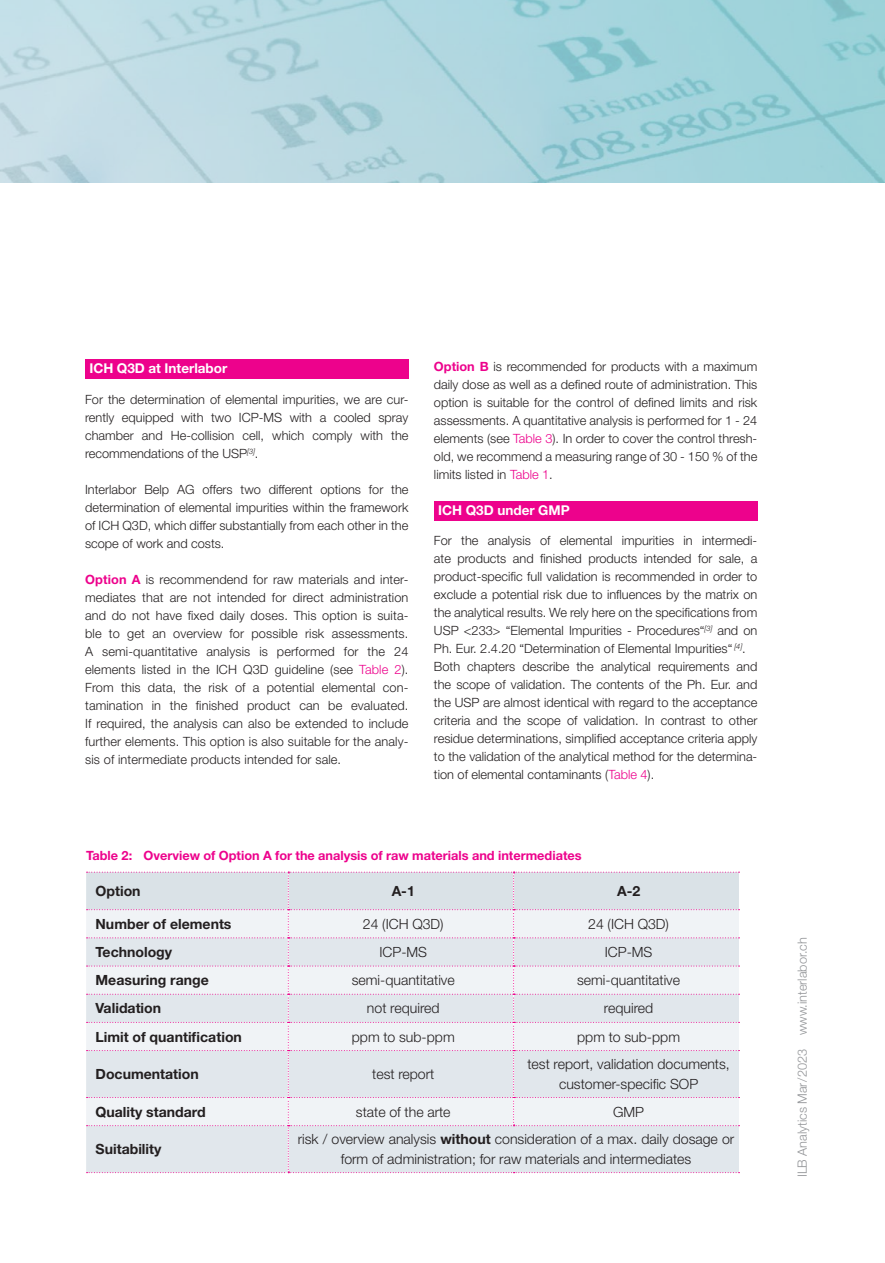
<style>
.page{position:relative;width:885px;height:1263px;background:#fff}
.page>*{position:absolute;margin:0;border:0;box-sizing:border-box;transform-origin:0 0}
.t1{font:300 14.1px/20px "Helvetica Neue LT Std";color:#231f20;text-align:center}
.t2{font:700 14.1px "Helvetica Neue LT Std";color:#231f20}
.t3{font:700 13.5px "Helvetica Neue LT Std";color:#fff}
.t4{font:300 12.75px/18px "Helvetica Neue LT Std";color:#231f20;text-align:justify}
.t5{font:700 12.75px "Helvetica Neue LT Std";color:#ed028c}
.t6{font:300 12.75px "Helvetica Neue LT Std";color:#939598}
.s1{font-weight:700;color:#ed028c}
.s2{color:#ed028c}
.s3{font-weight:700}
</style>
<div class="page">
<div style="left:85px;top:359px;width:323px;height:20px;background:#ed028c"></div>
<div style="left:434px;top:501px;width:323px;height:20px;background:#ed028c"></div>
<svg style="left:86px;top:872px;width:653px;height:301px"></svg>
<img style="left:0;top:0;width:884px;height:183px">
<p class="t3" style="left:89px;top:360px;width:139px">ICH Q3D at Interlabor</p>
<p class="t4" style="left:85px;top:390px;width:325px">For the determination of elemental impurities, we are cur&shy;rently equipped with two ICP-MS with a cooled spray chamber and He-collision cell, which comply with the recommendations of the USP<sup>[3]</sup>.</p>
<p class="t4" style="left:85px;top:480px;width:325px">Interlabor Belp AG offers two different options for the determination of elemental impurities within the framework of ICH Q3D, which differ substantially from each other in the scope of work and costs.</p>
<p class="t4" style="left:85px;top:570px;width:325px;text-align:left"><span class="s1">Option A</span> is recommendend for raw materials and inter&shy;mediates that are not intended for direct administration and do not have fixed daily doses. This option is suita&shy;ble to get an overview for possible risk assessments.<br>A semi-quantitative analysis is performed for the 24 elements listed in the ICH Q3D guideline (see <span class="s2">Table 2</span>).<br>From this data, the risk of a potential elemental con&shy;tamination in the finished product can be evaluated.<br>If required, the analysis can also be extended to include further elements. This option is also suitable for the analy&shy;sis of intermediate products intended for sale.</p>
<p class="t4" style="left:434px;top:357px;width:325px"><span class="s1">Option B</span> is recommended for products with a maximum daily dose as well as a defined route of administration. This option is suitable for the control of defined limits and risk assessments. A quantitative analysis is performed for 1 - 24 elements (see <span class="s2">Table 3</span>). In order to cover the control thresh&shy;old, we recommend a measuring range of 30 - 150 % of the limits listed in <span class="s2">Table 1</span>.</p>
<p class="t3" style="left:438px;top:501px;width:133px">ICH Q3D under GMP</p>
<p class="t4" style="left:434px;top:531px;width:325px;text-align:left">For the analysis of elemental impurities in intermedi&shy;ate products and finished products intended for sale, a product-specific full validation is recommended in order to exclude a potential risk due to influences by the matrix on the analytical results. We rely here on the specifications from USP &lt;233&gt; “Elemental Impurities - Procedures“<sup>[3]</sup> and on Ph. Eur. 2.4.20 “Determination of Elemental Impurities“ <sup>[4]</sup>.<br>Both chapters describe the analytical requirements and the scope of validation. The contents of the Ph. Eur. and the USP are almost identical with regard to the acceptance criteria and the scope of validation. In contrast to other residue determinations, simplified acceptance criteria apply to the validation of the analytical method for the determina&shy;tion of elemental contaminants (<span class="s2">Table 4</span>).</p>
<p class="t5" style="left:86px;top:847px;width:497px">Table 2: Overview of Option A for the analysis of raw materials and intermediates</p>
<p class="t2" style="left:95px;top:882px;width:47px">Option</p>
<p class="t2" style="left:391px;top:882px;width:25px">A-1</p>
<p class="t2" style="left:617px;top:882px;width:25px">A-2</p>
<p class="t2" style="left:95px;top:915px;width:137px">Number of elements</p>
<p class="t1" style="left:363px;top:913px;width:82px">24 (ICH Q3D)</p>
<p class="t1" style="left:588px;top:913px;width:82px">24 (ICH Q3D)</p>
<p class="t2" style="left:95px;top:943px;width:78px">Technology</p>
<p class="t1" style="left:379px;top:942px;width:49px">ICP-MS</p>
<p class="t1" style="left:604px;top:942px;width:49px">ICP-MS</p>
<p class="t2" style="left:95px;top:971px;width:115px">Measuring range</p>
<p class="t1" style="left:352px;top:970px;width:104px">semi-quantitative</p>
<p class="t1" style="left:577px;top:970px;width:104px">semi-quantitative</p>
<p class="t2" style="left:95px;top:999px;width:67px">Validation</p>
<p class="t1" style="left:367px;top:998px;width:74px">not required</p>
<p class="t1" style="left:604px;top:998px;width:51px">required</p>
<p class="t2" style="left:96px;top:1028px;width:148px">Limit of quantification</p>
<p class="t1" style="left:352px;top:1026px;width:104px">ppm to sub-ppm</p>
<p class="t1" style="left:577px;top:1026px;width:104px">ppm to sub-ppm</p>
<p class="t2" style="left:96px;top:1065px;width:105px">Documentation</p>
<p class="t1" style="left:372px;top:1064px;width:64px">test report</p>
<p class="t1" style="left:527px;top:1054px;width:204px">test report, validation documents, customer-specific SOP</p>
<p class="t2" style="left:96px;top:1103px;width:112px">Quality standard</p>
<p class="t1" style="left:356px;top:1101px;width:96px">state of the arte</p>
<p class="t1" style="left:613px;top:1101px;width:33px">GMP</p>
<p class="t2" style="left:96px;top:1140px;width:67px">Suitability</p>
<p class="t1" style="left:297px;top:1129px;width:438px">risk / overview analysis <span class="s3">without</span> consideration of a max. daily dosage or form of administration; for raw materials and intermediates</p>
<p class="t6" style="left:794px;top:1177px;width:241px;rotate:-90deg">ILB Analytics Mar/2023 www.interlabor.ch</p>
</div>
